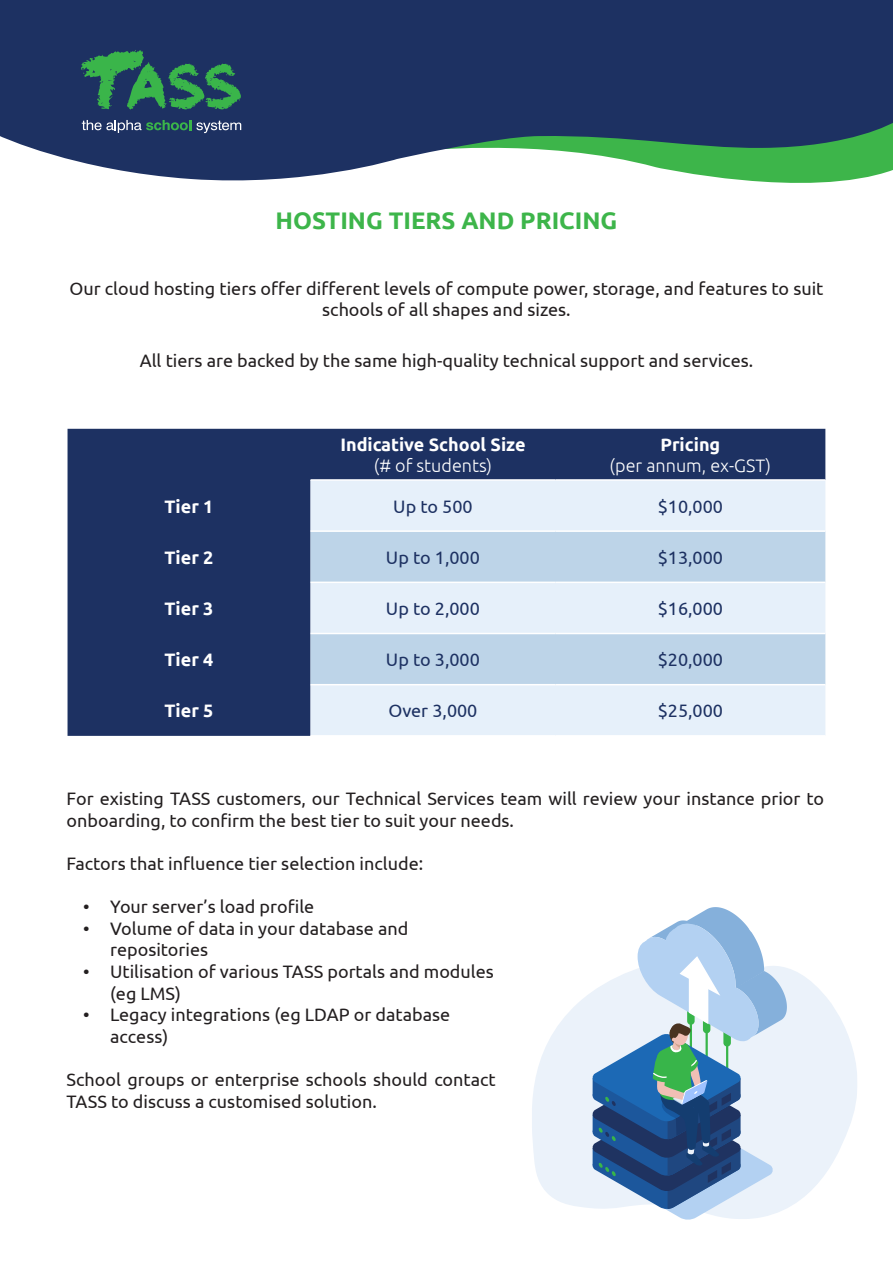
<style>
.page{position:relative;width:893px;height:1263px;background:#fff}
.page>*{position:absolute;margin:0;border:0;box-sizing:border-box;transform-origin:0 0}
.t1{font:700 24px "Ubuntu";color:#3db54a}
.t2{font:18px/21.6px "Ubuntu";color:#231f20}
.t3{font:18px "Ubuntu";color:#1d3162}
.t4{font:700 18px "Ubuntu";color:#fff}
.t5{font:300 18px "Ubuntu";color:#fff}
</style>
<div class="page">
<svg style="left:0;top:0;width:893px;height:183px;background:#354e6f"></svg>
<svg style="left:81px;top:50px;width:160px;height:60px;background:#286757"></svg>
<svg style="left:82px;top:120px;width:159px;height:13px;background:#47637a"></svg>
<svg style="left:532px;top:968px;width:325px;height:240px;fill:#ebf2fa"></svg>
<div style="left:68px;top:429px;width:757px;height:307px;background:#1d3162"></div>
<div style="left:311px;top:481px;width:514px;height:254px;background:#e6f0fa"></div>
<svg style="left:311px;top:532px;width:514px;height:152px;background:#cbddee"></svg>
<hr style="left:311px;top:479px;width:244px;height:2px;background:#fff">
<hr style="left:555px;top:479px;width:270px;height:2px;background:#fff">
<hr style="left:311px;top:530px;width:244px;height:2px;background:#fff">
<hr style="left:555px;top:530px;width:270px;height:2px;background:#fff">
<hr style="left:311px;top:582px;width:244px;height:1px;background:#fff">
<hr style="left:555px;top:582px;width:270px;height:1px;background:#fff">
<hr style="left:311px;top:633px;width:244px;height:1px;background:#fff">
<hr style="left:555px;top:633px;width:270px;height:1px;background:#fff">
<hr style="left:311px;top:684px;width:244px;height:1px;background:#fff">
<hr style="left:555px;top:684px;width:270px;height:1px;background:#fff">
<hr style="left:311px;top:735px;width:244px;height:2px;background:#fff">
<hr style="left:555px;top:735px;width:270px;height:2px;background:#fff">
<svg style="left:592px;top:907px;width:195px;height:313px"></svg>
<p class="t1" style="left:276px;top:206px;width:343px">HOSTING TIERS AND PRICING</p>
<p class="t2" style="left:69px;top:277px;width:755px;text-align:center">Our cloud hosting tiers offer different levels of compute power, storage, and features to suit schools of all shapes and sizes.</p>
<p class="t2" style="left:140px;top:349px;width:615px">All tiers are backed by the same high-quality technical support and services.</p>
<p class="t4" style="left:340px;top:433px;width:187px">Indicative School Size</p>
<p class="t5" style="left:374px;top:455px;width:120px">(# of students)</p>
<p class="t4" style="left:660px;top:433px;width:61px">Pricing</p>
<p class="t5" style="left:610px;top:455px;width:163px">(per annum, ex-GST)</p>
<p class="t4" style="left:165px;top:495px;width:50px">Tier 1</p>
<p class="t3" style="left:393px;top:495px;width:81px">Up to 500</p>
<p class="t3" style="left:658px;top:495px;width:67px">$10,000</p>
<p class="t4" style="left:165px;top:546px;width:50px">Tier 2</p>
<p class="t3" style="left:386px;top:546px;width:95px">Up to 1,000</p>
<p class="t3" style="left:658px;top:546px;width:67px">$13,000</p>
<p class="t4" style="left:165px;top:598px;width:50px">Tier 3</p>
<p class="t3" style="left:386px;top:598px;width:95px">Up to 2,000</p>
<p class="t3" style="left:658px;top:598px;width:67px">$16,000</p>
<p class="t4" style="left:165px;top:649px;width:50px">Tier 4</p>
<p class="t3" style="left:386px;top:649px;width:95px">Up to 3,000</p>
<p class="t3" style="left:658px;top:649px;width:67px">$20,000</p>
<p class="t4" style="left:165px;top:700px;width:50px">Tier 5</p>
<p class="t3" style="left:388px;top:700px;width:90px">Over 3,000</p>
<p class="t3" style="left:658px;top:700px;width:67px">$25,000</p>
<p class="t2" style="left:67px;top:787px;width:759px">For existing TASS customers, our Technical Services team will review your instance prior to onboarding, to confirm the best tier to suit your needs.</p>
<p class="t2" style="left:67px;top:852px;width:358px">Factors that influence tier selection include:</p>
<p class="t2" style="left:83px;top:895px;width:233px">• Your server’s load profile</p>
<p class="t2" style="left:110px;top:917px;width:300px;text-indent:-27px">• Volume of data in your database and repositories</p>
<p class="t2" style="left:110px;top:960px;width:385px;text-indent:-27px">• Utilisation of various TASS portals and modules (eg LMS)</p>
<p class="t2" style="left:110px;top:1003px;width:342px;text-indent:-27px">• Legacy integrations (eg LDAP or database access)</p>
<p class="t2" style="left:67px;top:1068px;width:431px">School groups or enterprise schools should contact<br>TASS to discuss a customised solution.</p>
</div>
